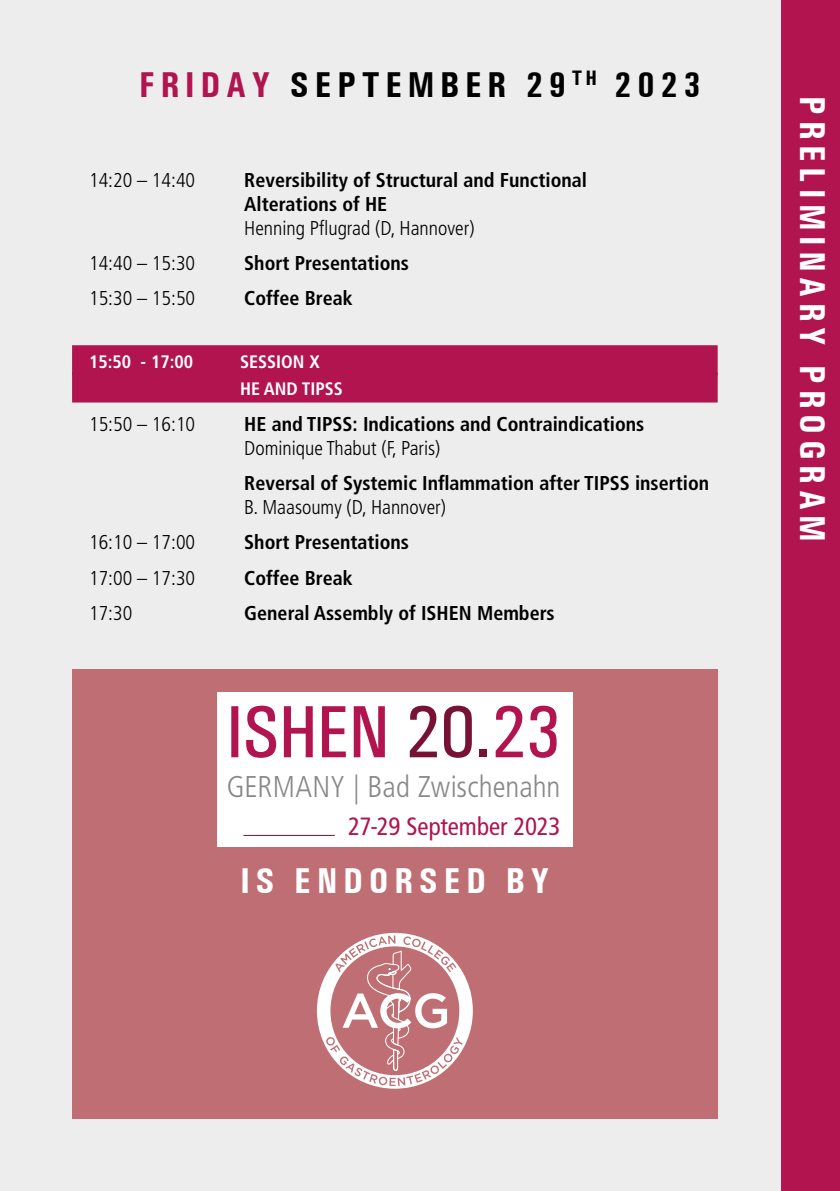
<style>
.page{position:relative;width:840px;height:1191px;background:#fff}
.page>*{position:absolute;margin:0;border:0;box-sizing:border-box;transform-origin:0 0}
.t1{font:500 condensed 74.8px "Univers";color:#b1144f}
.t2{font:700 condensed 36px "Univers";letter-spacing:.16em;color:#fff}
.t3{font:700 condensed 36px "Univers";letter-spacing:.16em;color:#000}
.t4{font:300 condensed 30px "Frutiger LT Pro";color:#878787}
.t5{font:condensed 25px "Frutiger LT Pro";letter-spacing:-.005em;color:#b1144f}
.t6{font:700 condensed 20px/24px "Frutiger LT Pro";color:#000}
.t7{font:300 condensed 20px "Frutiger LT Pro";color:#000}
.t8{font:700 condensed 18px/27.2px "Frutiger LT Pro";color:#fff}
.s1{color:#b1144f}
.s2{color:#771234}
</style>
<div class="page">
<div style="left:0;top:0;width:839px;height:1191px;background:#ededed"></div>
<div style="left:781px;top:0;width:58px;height:1191px;background:#b1144f"></div>
<div style="left:72px;top:345px;width:645px;height:30px;background:#b1144f"></div>
<div style="left:72px;top:372px;width:645px;height:30px;background:#b1144f"></div>
<div style="left:72px;top:669px;width:645px;height:450px;background:#bf6f73"></div>
<svg style="left:317px;top:933px;width:155px;height:156px"></svg>
<div style="left:217px;top:692px;width:355px;height:155px;background:#fff"></div>
<hr style="left:243px;top:835px;width:91px;height:1px;background:#771234">
<h2 class="t3" style="left:139px;top:63px;width:562px"><span class="s1">FRIDAY</span> SEPTEMBER 29 <sup>TH</sup> 2023</h2>
<p class="t7" style="left:89px;top:168px;width:107px">14:20 – 14:40</p>
<p class="t6" style="left:244px;top:168px;width:344px">Reversibility of Structural and Functional<br>Alterations of HE</p>
<p class="t7" style="left:244px;top:216px;width:232px">Henning Pflugrad (D, Hannover)</p>
<p class="t7" style="left:89px;top:251px;width:107px">14:40 – 15:30</p>
<p class="t6" style="left:244px;top:251px;width:166px">Short Presentations</p>
<p class="t7" style="left:89px;top:287px;width:107px">15:30 – 15:50</p>
<p class="t6" style="left:244px;top:286px;width:110px">Coffee Break</p>
<p class="t8" style="left:89px;top:348px;width:105px">15:50 - 17:00</p>
<p class="t8" style="left:240px;top:348px;width:104px">SESSION X<br>HE AND TIPSS</p>
<p class="t7" style="left:89px;top:412px;width:107px">15:50 – 16:10</p>
<p class="t6" style="left:244px;top:411px;width:401px">HE and TIPSS: Indications and Contraindications</p>
<p class="t7" style="left:244px;top:436px;width:197px">Dominique Thabut (F, Paris)</p>
<p class="t6" style="left:244px;top:471px;width:466px">Reversal of Systemic Inflammation after TIPSS insertion</p>
<p class="t7" style="left:244px;top:495px;width:203px">B. Maasoumy (D, Hannover)</p>
<p class="t7" style="left:89px;top:531px;width:107px">16:10 – 17:00</p>
<p class="t6" style="left:244px;top:530px;width:166px">Short Presentations</p>
<p class="t7" style="left:89px;top:566px;width:107px">17:00 – 17:30</p>
<p class="t6" style="left:244px;top:566px;width:110px">Coffee Break</p>
<p class="t7" style="left:89px;top:601px;width:45px">17:30</p>
<p class="t6" style="left:244px;top:601px;width:312px">General Assembly of ISHEN Members</p>
<h1 class="t1" style="left:226px;top:688px;width:335px">ISHEN <span class="s2">20.</span>23</h1>
<h3 class="t4" style="left:226px;top:769px;width:335px">GERMANY | Bad Zwischenahn</h3>
<p class="t5" style="left:348px;top:811px;width:213px">27-29 September 2023</p>
<h2 class="t2" style="left:240px;top:859px;width:310px">IS ENDORSED BY</h2>
<h2 class="t2" style="left:833px;top:96px;width:447px;rotate:90deg">PRELIMINARY PROGRAM</h2>
</div>
